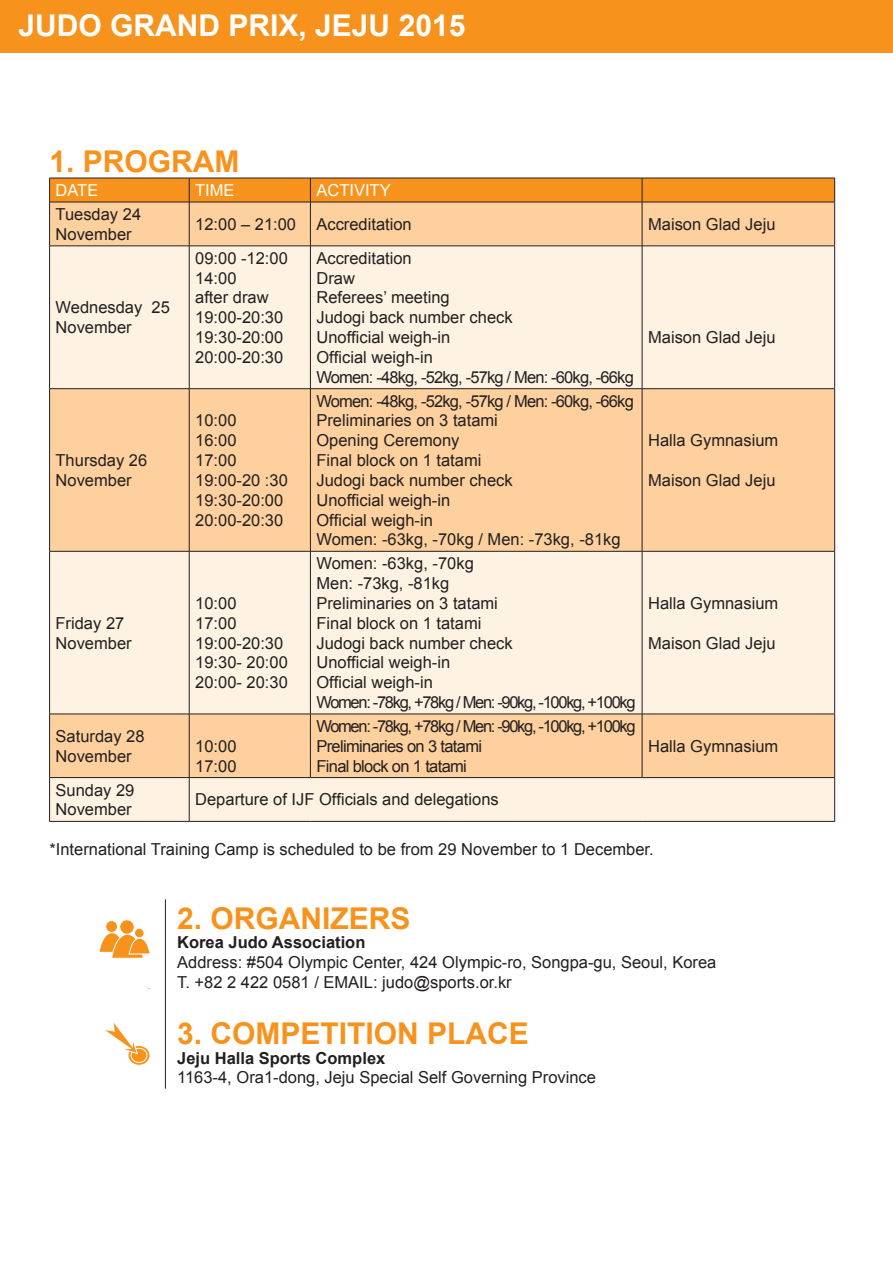
<style>
.page{position:relative;width:893px;height:1263px;background:#fff}
.page>*{position:absolute;margin:0;border:0;box-sizing:border-box;transform-origin:0 0}
.t1{font:700 30px "Arial";color:#f7931d}
.t2{font:700 30px "Arial";color:#fff}
.t3{font:16.5px/19.8px "Arial";color:#231f20}
.t4{font:16.5px/19.8px "Arial";letter-spacing:-.04em;color:#231f20}
.t5{font:700 16.5px "Arial";color:#231f20}
.t6{font:16.5px "Arial";color:#fff}
</style>
<div class="page">
<div style="left:0;top:0;width:893px;height:52px;background:#f7931d"></div>
<hr style="left:165px;top:899px;width:1px;height:190px;background:#231f20">
<div style="left:106px;top:920px;width:12px;height:12px;background:#f7931d;border-radius:50%"></div>
<div style="left:105px;top:920px;width:13px;height:13px;border:1px solid #fff;border-radius:50%"></div>
<div style="left:120px;top:920px;width:14px;height:14px;background:#f7931d;border-radius:50%"></div>
<div style="left:119px;top:920px;width:16px;height:15px;border:1px solid #fff;border-radius:50%"></div>
<svg style="left:99px;top:932px;width:51px;height:27px"></svg>
<div style="left:135px;top:928px;width:9px;height:10px;background:#f7931d;border-radius:50%"></div>
<div style="left:134px;top:928px;width:11px;height:10px;border:1px solid #fff;border-radius:50%"></div>
<svg style="left:128px;top:1045px;width:22px;height:20px"></svg>
<div style="left:127px;top:1045px;width:24px;height:21px;border:1px solid #fff;border-radius:50%"></div>
<div style="left:131px;top:1048px;width:16px;height:14px;background:#f7931d;border-radius:50%"></div>
<div style="left:131px;top:1048px;width:16px;height:15px;border:1px solid #fff;border-radius:50%"></div>
<svg style="left:105px;top:1022px;width:34px;height:33px"></svg>
<div style="left:50px;top:203px;width:784px;height:43px;background:#fdd09e"></div>
<svg style="left:50px;top:247px;width:784px;height:574px;background:#fce4c7"></svg>
<svg style="left:49px;top:178px;width:786px;height:24px;background:#ed8d1d"></svg>
<hr style="left:310px;top:202px;width:1px;height:44px;background:#231f20">
<hr style="left:642px;top:202px;width:1px;height:44px;background:#231f20">
<hr style="left:310px;top:246px;width:1px;height:142px;background:#231f20">
<hr style="left:642px;top:246px;width:1px;height:142px;background:#231f20">
<hr style="left:310px;top:389px;width:1px;height:162px;background:#231f20">
<hr style="left:642px;top:389px;width:1px;height:162px;background:#231f20">
<hr style="left:310px;top:551px;width:1px;height:163px;background:#231f20">
<hr style="left:642px;top:551px;width:1px;height:163px;background:#231f20">
<hr style="left:310px;top:714px;width:1px;height:63px;background:#231f20">
<hr style="left:642px;top:714px;width:1px;height:63px;background:#231f20">
<hr style="left:834px;top:778px;width:1px;height:43px;background:#231f20">
<hr style="left:49px;top:202px;width:1px;height:44px;background:#231f20">
<hr style="left:49px;top:246px;width:1px;height:142px;background:#231f20">
<hr style="left:49px;top:389px;width:1px;height:162px;background:#231f20">
<hr style="left:49px;top:551px;width:1px;height:163px;background:#231f20">
<hr style="left:49px;top:714px;width:1px;height:63px;background:#231f20">
<hr style="left:49px;top:778px;width:1px;height:43px;background:#231f20">
<hr style="left:189px;top:202px;width:1px;height:44px;background:#231f20">
<hr style="left:834px;top:202px;width:1px;height:44px;background:#231f20">
<hr style="left:189px;top:246px;width:1px;height:142px;background:#231f20">
<hr style="left:834px;top:246px;width:1px;height:142px;background:#231f20">
<hr style="left:189px;top:389px;width:1px;height:162px;background:#231f20">
<hr style="left:834px;top:389px;width:1px;height:162px;background:#231f20">
<hr style="left:189px;top:551px;width:1px;height:163px;background:#231f20">
<hr style="left:834px;top:551px;width:1px;height:163px;background:#231f20">
<hr style="left:189px;top:714px;width:1px;height:63px;background:#231f20">
<hr style="left:834px;top:714px;width:1px;height:63px;background:#231f20">
<hr style="left:189px;top:778px;width:1px;height:43px;background:#231f20">
<hr style="left:49px;top:246px;width:140px;height:1px;background:#231f20">
<hr style="left:49px;top:388px;width:140px;height:1px;background:#231f20">
<hr style="left:49px;top:551px;width:140px;height:1px;background:#231f20">
<hr style="left:49px;top:714px;width:140px;height:1px;background:#231f20">
<hr style="left:49px;top:777px;width:140px;height:1px;background:#231f20">
<hr style="left:189px;top:246px;width:121px;height:1px;background:#231f20">
<hr style="left:310px;top:246px;width:332px;height:1px;background:#231f20">
<hr style="left:642px;top:246px;width:193px;height:1px;background:#231f20">
<hr style="left:189px;top:388px;width:121px;height:1px;background:#231f20">
<hr style="left:310px;top:388px;width:332px;height:1px;background:#231f20">
<hr style="left:642px;top:388px;width:193px;height:1px;background:#231f20">
<hr style="left:189px;top:551px;width:121px;height:1px;background:#231f20">
<hr style="left:310px;top:551px;width:332px;height:1px;background:#231f20">
<hr style="left:642px;top:551px;width:193px;height:1px;background:#231f20">
<hr style="left:189px;top:714px;width:121px;height:1px;background:#231f20">
<hr style="left:310px;top:714px;width:332px;height:1px;background:#231f20">
<hr style="left:642px;top:714px;width:193px;height:1px;background:#231f20">
<hr style="left:189px;top:777px;width:121px;height:1px;background:#231f20">
<hr style="left:310px;top:777px;width:332px;height:1px;background:#231f20">
<hr style="left:642px;top:777px;width:193px;height:1px;background:#231f20">
<hr style="left:49px;top:821px;width:140px;height:1px;background:#231f20">
<hr style="left:189px;top:821px;width:121px;height:1px;background:#231f20">
<hr style="left:310px;top:821px;width:332px;height:1px;background:#231f20">
<hr style="left:642px;top:821px;width:193px;height:1px;background:#231f20">
<hr style="left:49px;top:202px;width:140px;height:1px;background:#231f20">
<hr style="left:189px;top:202px;width:121px;height:1px;background:#231f20">
<hr style="left:310px;top:202px;width:332px;height:1px;background:#231f20">
<hr style="left:642px;top:202px;width:193px;height:1px;background:#231f20">
<h1 class="t2" style="left:19px;top:5px;width:448px">JUDO GRAND PRIX, JEJU 2015</h1>
<h1 class="t1" style="left:49px;top:141px;width:192px">1. PROGRAM</h1>
<p class="t6" style="left:56px;top:179px;width:44px">DATE</p>
<p class="t6" style="left:195px;top:179px;width:41px">TIME</p>
<p class="t6" style="left:316px;top:179px;width:76px">ACTIVITY</p>
<p class="t3" style="left:56px;top:205px;width:87px">Tuesday 24<br>November</p>
<p class="t3" style="left:195px;top:214px;width:218px">12:00 – 21:00 Accreditation</p>
<p class="t3" style="left:648px;top:214px;width:129px">Maison Glad Jeju</p>
<p class="t3" style="left:56px;top:298px;width:116px">Wednesday 25<br>November</p>
<p class="t3" style="left:56px;top:451px;width:93px">Thursday 26<br>November</p>
<p class="t3" style="left:56px;top:613px;width:78px">Friday 27<br>November</p>
<p class="t3" style="left:195px;top:248px;width:94px">09:00 -12:00<br>14:00<br>after draw<br>19:00-20:30<br>19:30-20:00<br>20:00-20:30</p>
<p class="t3" style="left:316px;top:248px;width:319px">Accreditation<br>Draw<br>Referees’ meeting<br>Judogi back number check<br>Unofficial weigh-in<br>Official weigh-in<br>Women: -48kg, -52kg, -57kg / Men: -60kg, -66kg</p>
<p class="t3" style="left:195px;top:411px;width:94px">10:00<br>16:00<br>17:00<br>19:00-20 :30<br>19:30-20:00<br>20:00-20:30</p>
<p class="t3" style="left:195px;top:593px;width:94px">10:00<br>17:00<br>19:00-20:30<br>19:30- 20:00<br>20:00- 20:30</p>
<p class="t3" style="left:316px;top:391px;width:319px">Women: -48kg, -52kg, -57kg / Men: -60kg, -66kg<br>Preliminaries on 3 tatami<br>Opening Ceremony<br>Final block on 1 tatami<br>Judogi back number check<br>Unofficial weigh-in<br>Official weigh-in<br>Women: -63kg, -70kg / Men: -73kg, -81kg</p>
<p class="t3" style="left:316px;top:554px;width:321px">Women: -63kg, -70kg<br>Men: -73kg, -81kg<br>Preliminaries on 3 tatami<br>Final block on 1 tatami<br>Judogi back number check<br>Unofficial weigh-in<br>Official weigh-in<br>Women: -78kg, +78kg / Men: -90kg, -100kg, +100kg</p>
<p class="t3" style="left:56px;top:726px;width:90px">Saturday 28<br>November</p>
<p class="t3" style="left:195px;top:736px;width:43px">10:00<br>17:00</p>
<p class="t4" style="left:316px;top:716px;width:321px">Women: -78kg, +78kg / Men: -90kg, -100kg, +100kg<br>Preliminaries on 3 tatami<br>Final block on 1 tatami</p>
<p class="t3" style="left:648px;top:328px;width:129px">Maison Glad Jeju</p>
<p class="t3" style="left:648px;top:431px;width:132px">Halla Gymnasium</p>
<p class="t3" style="left:648px;top:470px;width:129px">Maison Glad Jeju</p>
<p class="t3" style="left:648px;top:593px;width:132px">Halla Gymnasium</p>
<p class="t3" style="left:648px;top:633px;width:129px">Maison Glad Jeju</p>
<p class="t3" style="left:648px;top:736px;width:132px">Halla Gymnasium</p>
<p class="t3" style="left:56px;top:780px;width:80px">Sunday 29<br>November</p>
<p class="t3" style="left:195px;top:790px;width:305px">Departure of IJF Officials and delegations</p>
<p class="t3" style="left:49px;top:840px;width:606px">*International Training Camp is scheduled to be from 29 November to 1 December.</p>
<h1 class="t1" style="left:177px;top:898px;width:235px">2. ORGANIZERS</h1>
<p class="t5" style="left:177px;top:932px;width:190px">Korea Judo Association</p>
<p class="t3" style="left:177px;top:953px;width:541px">Address: #504 Olympic Center, 424 Olympic-ro, Songpa-gu, Seoul, Korea<br>T. +82 2 422 0581 / EMAIL: judo@sports.or.kr</p>
<h1 class="t1" style="left:177px;top:1013px;width:353px">3. COMPETITION PLACE</h1>
<p class="t5" style="left:177px;top:1047px;width:210px">Jeju Halla Sports Complex</p>
<p class="t3" style="left:177px;top:1068px;width:420px">1163-4, Ora1-dong, Jeju Special Self Governing Province</p>
</div>
